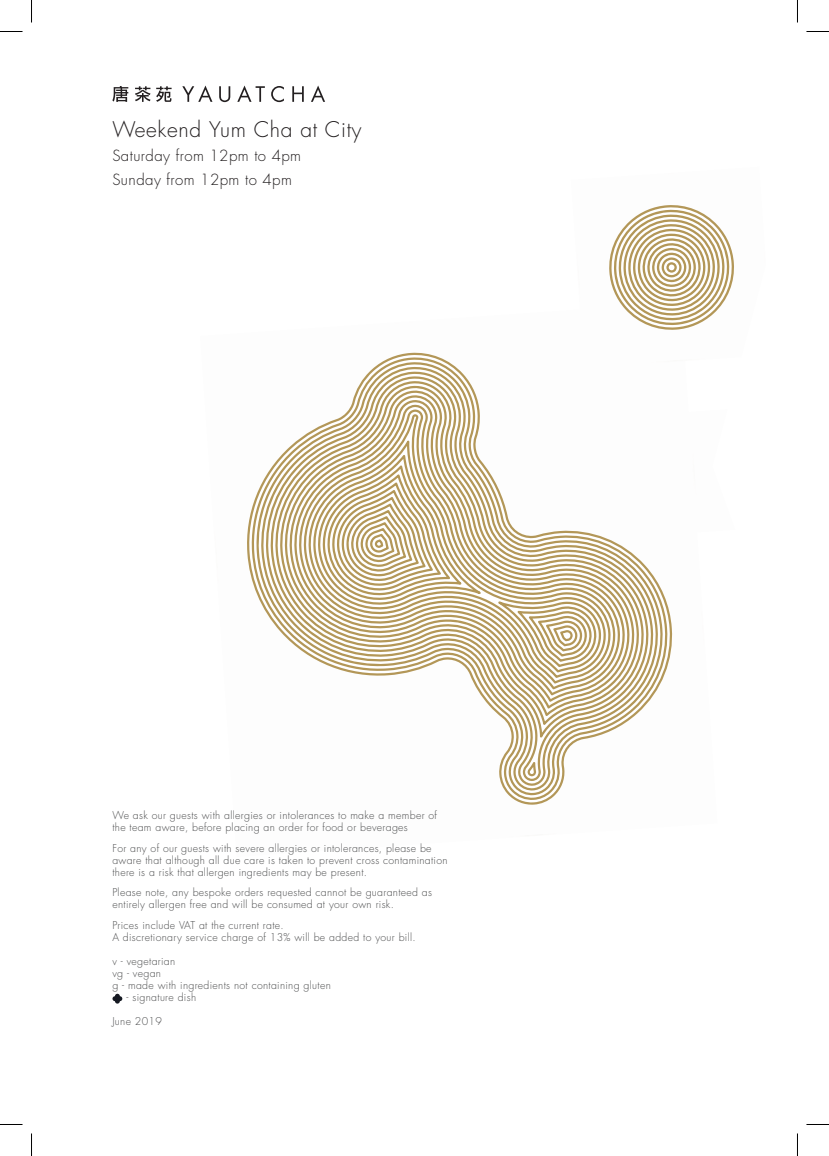
<style>
.page{position:relative;width:829px;height:1156px;background:#fff}
.page>*{position:absolute;margin:0;border:0;box-sizing:border-box;transform-origin:0 0}
.t1{font:300 21px "Futura Std";letter-spacing:.03em;color:#231f20}
.t2{font:300 15px/24px "Futura Std";letter-spacing:.03em;color:#231f20}
.t3{font:300 10.5px/12px "Futura Std";letter-spacing:.03em;color:#4b4c4d}
</style>
<div class="page">
<svg style="left:247px;top:352px;width:426px;height:453px"></svg>
<img style="left:580px;top:359px;width:93px;height:9px">
<img style="left:581px;top:352px;width:92px;height:14px">
<svg style="left:609px;top:205px;width:125px;height:125px"></svg>
<svg style="left:271px;top:86px;width:13px;height:16px"></svg>
<svg style="left:292px;top:86px;width:12px;height:16px"></svg>
<svg style="left:311px;top:86px;width:14px;height:16px"></svg>
<svg style="left:182px;top:86px;width:30px;height:16px"></svg>
<svg style="left:219px;top:86px;width:11px;height:16px"></svg>
<svg style="left:237px;top:86px;width:28px;height:16px"></svg>
<svg style="left:135px;top:86px;width:15px;height:16px"></svg>
<svg style="left:156px;top:86px;width:15px;height:16px"></svg>
<svg style="left:112px;top:86px;width:16px;height:16px"></svg>
<svg style="left:112px;top:994px;width:10px;height:9px"></svg>
<svg style="left:0;top:31px;width:22px;height:1px"></svg>
<svg style="left:806px;top:31px;width:22px;height:1px"></svg>
<svg style="left:0;top:1124px;width:22px;height:1px"></svg>
<svg style="left:806px;top:1124px;width:22px;height:1px"></svg>
<svg style="left:31px;top:0;width:1px;height:22px"></svg>
<svg style="left:31px;top:1133px;width:1px;height:23px"></svg>
<svg style="left:797px;top:0;width:1px;height:22px"></svg>
<svg style="left:797px;top:1133px;width:1px;height:23px"></svg>
<h1 class="t1" style="left:112px;top:116px;width:250px">Weekend Yum Cha at City</h1>
<h2 class="t2" style="left:112px;top:144px;width:190px">Saturday from 12pm to 4pm<br>Sunday from 12pm to 4pm</h2>
<p class="t3" style="left:112px;top:809px;width:326px">We ask our guests with allergies or intolerances to make a member of the team aware, before placing an order for food or beverages</p>
<p class="t3" style="left:112px;top:842px;width:336px">For any of our guests with severe allergies or intolerances, please be aware that although all due care is taken to prevent cross contamination there is a risk that allergen ingredients may be present.</p>
<p class="t3" style="left:112px;top:886px;width:321px">Please note, any bespoke orders requested cannot be guaranteed as entirely allergen free and will be consumed at your own risk.</p>
<p class="t3" style="left:112px;top:919px;width:305px">Prices include VAT at the current rate.<br>A discretionary service charge of 13% will be added to your bill.</p>
<p class="t3" style="left:112px;top:955px;width:220px">v - vegetarian<br>vg - vegan<br>g - made with ingredients not containing gluten</p>
<p class="t3" style="left:127px;top:991px;width:71px">- signature dish</p>
<p class="t3" style="left:112px;top:1015px;width:51px">June 2019</p>
</div>
